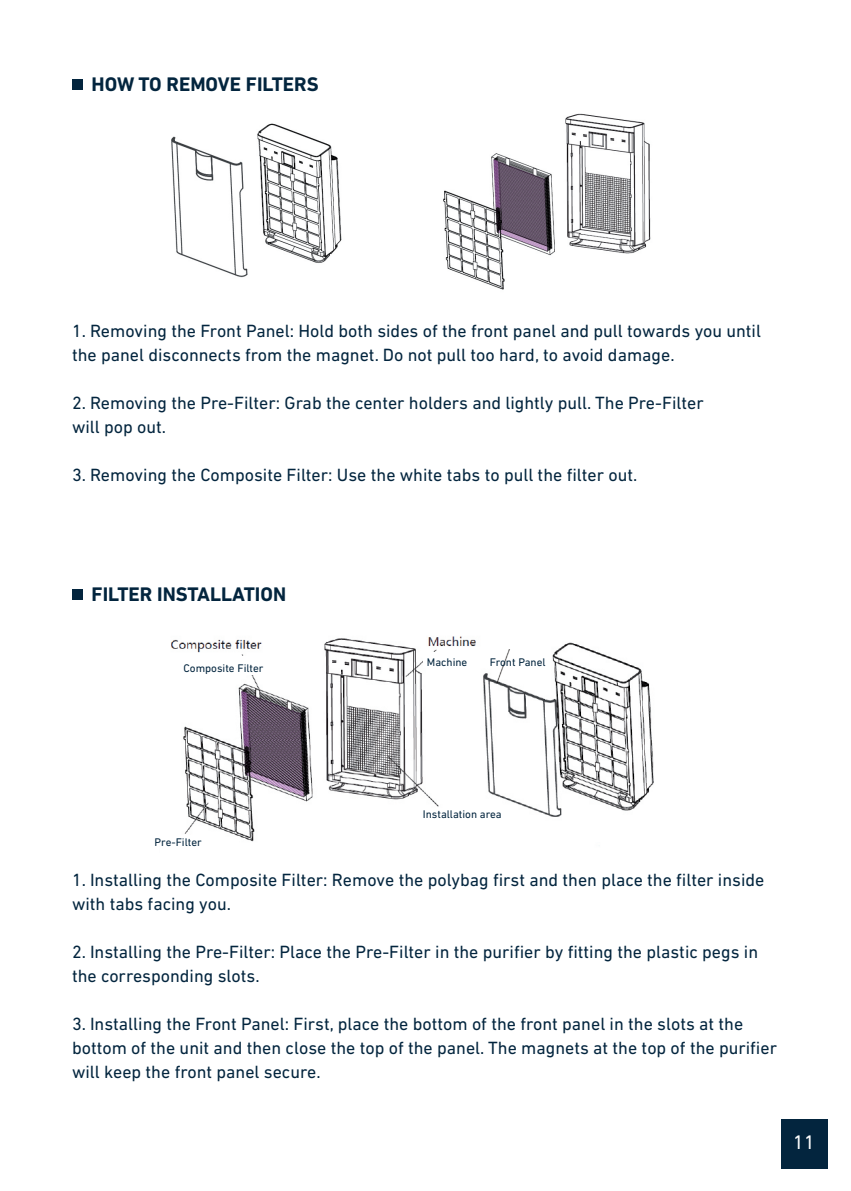
<style>
.page{position:relative;width:851px;height:1191px;background:#fff}
.page>*{position:absolute;margin:0;border:0;box-sizing:border-box;transform-origin:0 0}
.t1{font:700 20px "DIN Next LT Pro";color:#03253e}
.t2{font:20px "DIN Next LT Pro";color:#fff}
.t3{font:18px/24px "DIN Next LT Pro";color:#03253e}
.t4{font:11.2px "DIN Next LT Pro";color:#03253e}
</style>
<div class="page">
<div style="left:72px;top:80px;width:10px;height:10px;background:#03253e"></div>
<img style="left:171px;top:123px;width:171px;height:155px">
<img style="left:443px;top:113px;width:208px;height:177px">
<div style="left:72px;top:589px;width:10px;height:10px;background:#03253e"></div>
<img style="left:171px;top:636px;width:483px;height:206px">
<img style="left:489px;top:649px;width:41px;height:33px">
<div style="left:160px;top:656px;width:104px;height:19px;background:#fff"></div>
<div style="left:160px;top:835px;width:64px;height:19px;background:#fff"></div>
<div style="left:419px;top:808px;width:91px;height:19px;background:#fff"></div>
<div style="left:423px;top:653px;width:55px;height:15px;background:#fff"></div>
<div style="left:780px;top:1119px;width:47px;height:49px;background:#03253e"></div>
<p class="t1" style="left:92px;top:73px;width:228px">HOW TO REMOVE FILTERS</p>
<p class="t3" style="left:72px;top:318px;width:690px">1. Removing the Front Panel: Hold both sides of the front panel and pull towards you until the panel disconnects from the magnet. Do not pull too hard, to avoid damage.</p>
<p class="t3" style="left:72px;top:390px;width:633px">2. Removing the Pre-Filter: Grab the center holders and lightly pull. The Pre-Filter will pop out.</p>
<p class="t3" style="left:72px;top:462px;width:567px">3. Removing the Composite Filter: Use the white tabs to pull the filter out.</p>
<p class="t1" style="left:92px;top:582px;width:196px">FILTER INSTALLATION</p>
<p class="t4" style="left:183px;top:661px;width:81px">Composite Filter</p>
<p class="t4" style="left:427px;top:656px;width:42px">Machine</p>
<p class="t4" style="left:489px;top:656px;width:57px">Front Panel</p>
<p class="t4" style="left:155px;top:836px;width:49px">Pre-Filter</p>
<p class="t4" style="left:423px;top:807px;width:80px">Installation area</p>
<p class="t3" style="left:72px;top:868px;width:693px">1. Installing the Composite Filter: Remove the polybag first and then place the filter inside with tabs facing you.</p>
<p class="t3" style="left:72px;top:940px;width:687px">2. Installing the Pre-Filter: Place the Pre-Filter in the purifier by fitting the plastic pegs in the corresponding slots.</p>
<p class="t3" style="left:72px;top:1012px;width:706px">3. Installing the Front Panel: First, place the bottom of the front panel in the slots at the bottom of the unit and then close the top of the panel. The magnets at the top of the purifier will keep the front panel secure.</p>
<p class="t2" style="left:793px;top:1130px;width:23px">11</p>
</div>
